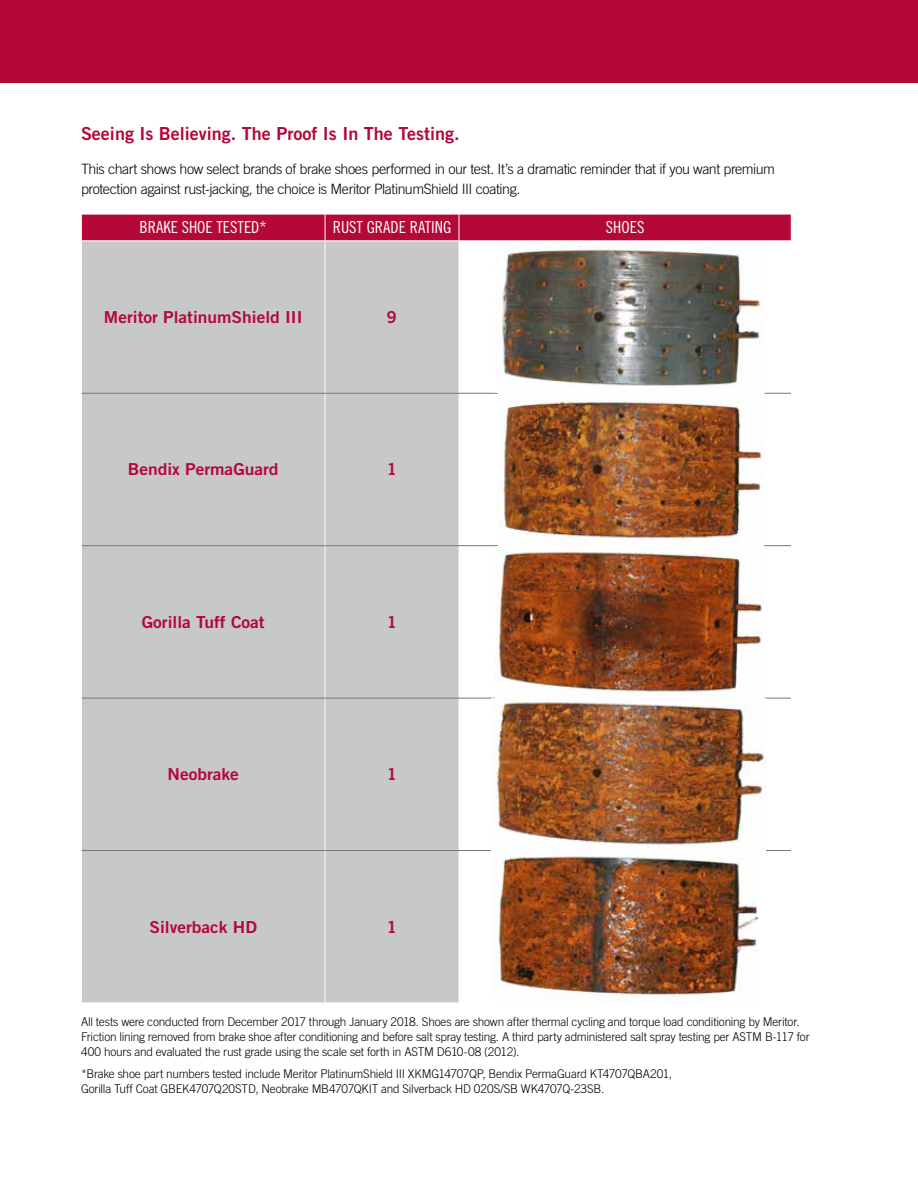
<style>
.page{position:relative;width:918px;height:1188px;background:#fff}
.page>*{position:absolute;margin:0;border:0;box-sizing:border-box;transform-origin:0 0}
.t1{font:18px "Trade Gothic LT Std Bd 2";color:#b30838}
.t2{font:16.5px "Trade Gothic LT Std Bd 2";color:#b30838;scale:1.05 1}
.t3{font:16.5px "Trade Gothic LT Std Cn 18";color:#fff}
.t4{font:16.5px "Trade Gothic LT Std Bd 2";color:#b30838}
.t5{font:300 14.25px/20.2px "Trade Gothic LT Std";letter-spacing:-.03em;color:#000}
.t6{font:300 12px/15px "Trade Gothic LT Std";letter-spacing:-.02em;color:#000}
</style>
<div class="page">
<div style="left:0;top:0;width:918px;height:82px;background:#b30838"></div>
<div style="left:82px;top:241px;width:377px;height:762px;background:#c7c8ca"></div>
<div style="left:81px;top:214px;width:711px;height:26px;background:#b30838"></div>
<hr style="left:325px;top:241px;width:1px;height:152px;background:#fff">
<hr style="left:325px;top:394px;width:1px;height:151px;background:#fff">
<hr style="left:325px;top:546px;width:1px;height:152px;background:#fff">
<hr style="left:325px;top:698px;width:1px;height:152px;background:#fff">
<hr style="left:325px;top:851px;width:1px;height:152px;background:#fff">
<hr style="left:82px;top:393px;width:243px;height:1px;background:#77787b">
<hr style="left:325px;top:393px;width:134px;height:1px;background:#77787b">
<hr style="left:459px;top:393px;width:332px;height:1px;background:#77787b">
<hr style="left:82px;top:545px;width:243px;height:1px;background:#77787b">
<hr style="left:325px;top:545px;width:134px;height:1px;background:#77787b">
<hr style="left:459px;top:545px;width:332px;height:1px;background:#77787b">
<hr style="left:82px;top:698px;width:243px;height:1px;background:#77787b">
<hr style="left:325px;top:698px;width:134px;height:1px;background:#77787b">
<hr style="left:459px;top:698px;width:332px;height:1px;background:#77787b">
<hr style="left:82px;top:850px;width:243px;height:1px;background:#77787b">
<hr style="left:325px;top:850px;width:134px;height:1px;background:#77787b">
<hr style="left:459px;top:850px;width:332px;height:1px;background:#77787b">
<img style="left:496px;top:242px;width:266px;height:145px">
<img style="left:498px;top:394px;width:266px;height:151px">
<img style="left:496px;top:551px;width:267px;height:147px">
<img style="left:491px;top:698px;width:275px;height:152px">
<img style="left:492px;top:851px;width:266px;height:149px">
<h1 class="t1" style="left:81px;top:123px;width:380px">Seeing Is Believing. The Proof Is In The Testing.</h1>
<p class="t5" style="left:81px;top:159px;width:696px">This chart shows how select brands of brake shoes performed in our test. It’s a dramatic reminder that if you want premium protection against rust-jacking, the choice is Meritor PlatinumShield III coating.</p>
<h2 class="t3" style="left:140px;top:218px;width:129px">BRAKE SHOE TESTED*</h2>
<h2 class="t3" style="left:333px;top:218px;width:120px">RUST GRADE RATING</h2>
<h2 class="t3" style="left:606px;top:218px;width:40px">SHOES</h2>
<h2 class="t2" style="left:104px;top:307px;width:191px">Meritor PlatinumShield III</h2>
<h2 class="t4" style="left:387px;top:307px;width:12px">9</h2>
<h2 class="t2" style="left:128px;top:459px;width:145px">Bendix PermaGuard</h2>
<h2 class="t4" style="left:387px;top:459px;width:12px">1</h2>
<h2 class="t2" style="left:142px;top:612px;width:119px">Gorilla Tuff Coat</h2>
<h2 class="t4" style="left:387px;top:612px;width:12px">1</h2>
<h2 class="t2" style="left:168px;top:764px;width:69px">Neobrake</h2>
<h2 class="t4" style="left:387px;top:764px;width:12px">1</h2>
<h2 class="t2" style="left:150px;top:917px;width:104px">Silverback HD</h2>
<h2 class="t4" style="left:387px;top:917px;width:12px">1</h2>
<p class="t6" style="left:81px;top:1014px;width:730px">All tests were conducted from December 2017 through January 2018. Shoes are shown after thermal cycling and torque load conditioning by Meritor.<br>Friction lining removed from brake shoe after conditioning and before salt spray testing. A third party administered salt spray testing per ASTM B-117 for<br>400 hours and evaluated the rust grade using the scale set forth in ASTM D610-08 (2012).</p>
<p class="t6" style="left:81px;top:1066px;width:593px">*Brake shoe part numbers tested include Meritor PlatinumShield III XKMG14707QP, Bendix PermaGuard KT4707QBA201,<br>Gorilla Tuff Coat GBEK4707Q20STD, Neobrake MB4707QKIT and Silverback HD 020S/SB WK4707Q-23SB.</p>
</div>
